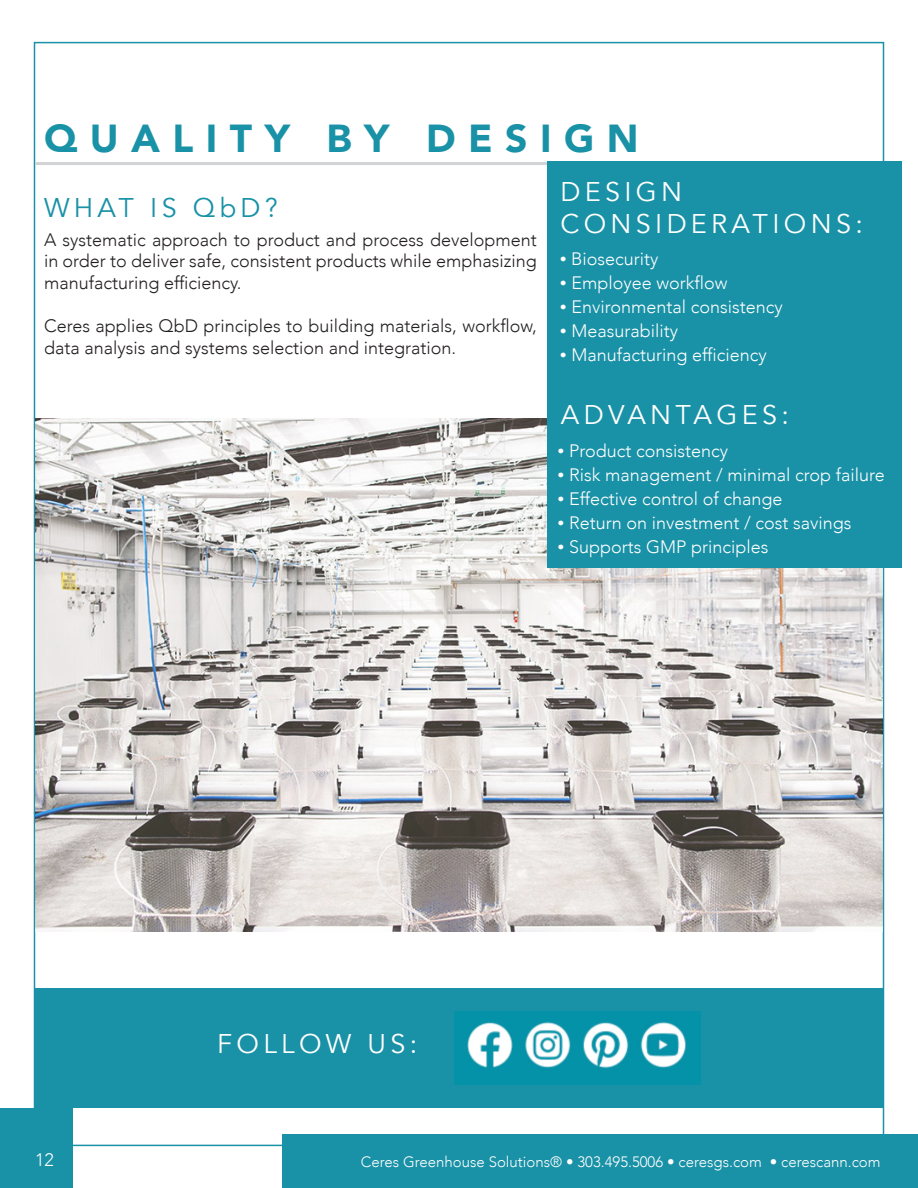
<style>
.page{position:relative;width:918px;height:1188px;background:#fff}
.page>*{position:absolute;margin:0;border:0;box-sizing:border-box;transform-origin:0 0}
.t1{font:900 39px "Avenir";letter-spacing:.32em;color:#1991a6}
.t2{font:27px "Avenir";letter-spacing:.16em;color:#fff}
.t3{font:27px "Avenir";letter-spacing:.16em;color:#1991a6}
.t4{font:300 18px/21.6px "Avenir";color:#231f20;text-align:justify}
.t5{font:300 18px "Avenir";color:#fff}
.t6{font:300 15px "Avenir";color:#fff}
.s1{font-family:"Arimo";font-weight:400}
</style>
<div class="page">
<div style="left:0;top:1108px;width:72px;height:80px;background:#1991a6"></div>
<div style="left:282px;top:1134px;width:636px;height:54px;background:#1991a6"></div>
<hr style="left:35px;top:162px;width:692px;height:3px;background:#d1d3d4">
<img style="left:35px;top:419px;width:848px;height:513px">
<div style="left:547px;top:162px;width:355px;height:406px;background:#1991a6"></div>
<div style="left:35px;top:988px;width:848px;height:120px;background:#1991a6"></div>
<img style="left:455px;top:1012px;width:246px;height:73px">
<p class="t1" style="left:44px;top:105px;width:596px">QUALITY BY DESIGN</p>
<p class="t3" style="left:44px;top:191px;width:235px">WHAT IS QbD?</p>
<p class="t4" style="left:44px;top:229px;width:494px">A systematic approach to product and process development in order to deliver safe, consistent products while emphasizing manufacturing efficiency.</p>
<p class="t4" style="left:44px;top:315px;width:494px">Ceres applies QbD principles to building materials, workflow, data analysis and systems selection and integration.</p>
<p class="t2" style="left:560px;top:175px;width:123px">DESIGN</p>
<p class="t2" style="left:560px;top:208px;width:304px">CONSIDERATIONS:</p>
<p class="t5" style="left:560px;top:248px;width:100px"><span class="s1">•</span> Biosecurity</p>
<p class="t5" style="left:560px;top:272px;width:169px"><span class="s1">•</span> Employee workflow</p>
<p class="t5" style="left:560px;top:296px;width:224px"><span class="s1">•</span> Environmental consistency</p>
<p class="t5" style="left:560px;top:320px;width:119px"><span class="s1">•</span> Measurability</p>
<p class="t5" style="left:560px;top:344px;width:208px"><span class="s1">•</span> Manufacturing efficiency</p>
<p class="t2" style="left:561px;top:399px;width:229px">ADVANTAGES:</p>
<p class="t5" style="left:558px;top:440px;width:172px"><span class="s1">•</span> Product consistency</p>
<p class="t5" style="left:558px;top:464px;width:329px"><span class="s1">•</span> Risk management / minimal crop failure</p>
<p class="t5" style="left:558px;top:488px;width:226px"><span class="s1">•</span> Effective control of change</p>
<p class="t5" style="left:558px;top:512px;width:295px"><span class="s1">•</span> Return on investment / cost savings</p>
<p class="t5" style="left:558px;top:536px;width:212px"><span class="s1">•</span> Supports GMP principles</p>
<p class="t2" style="left:217px;top:1028px;width:201px">FOLLOW US:</p>
<p class="t5" style="left:35px;top:1149px;width:20px">12</p>
<p class="t6" style="left:361px;top:1153px;width:521px">Ceres Greenhouse Solutions® • 303.495.5006 • ceresgs.com • cerescann.com</p>
</div>
